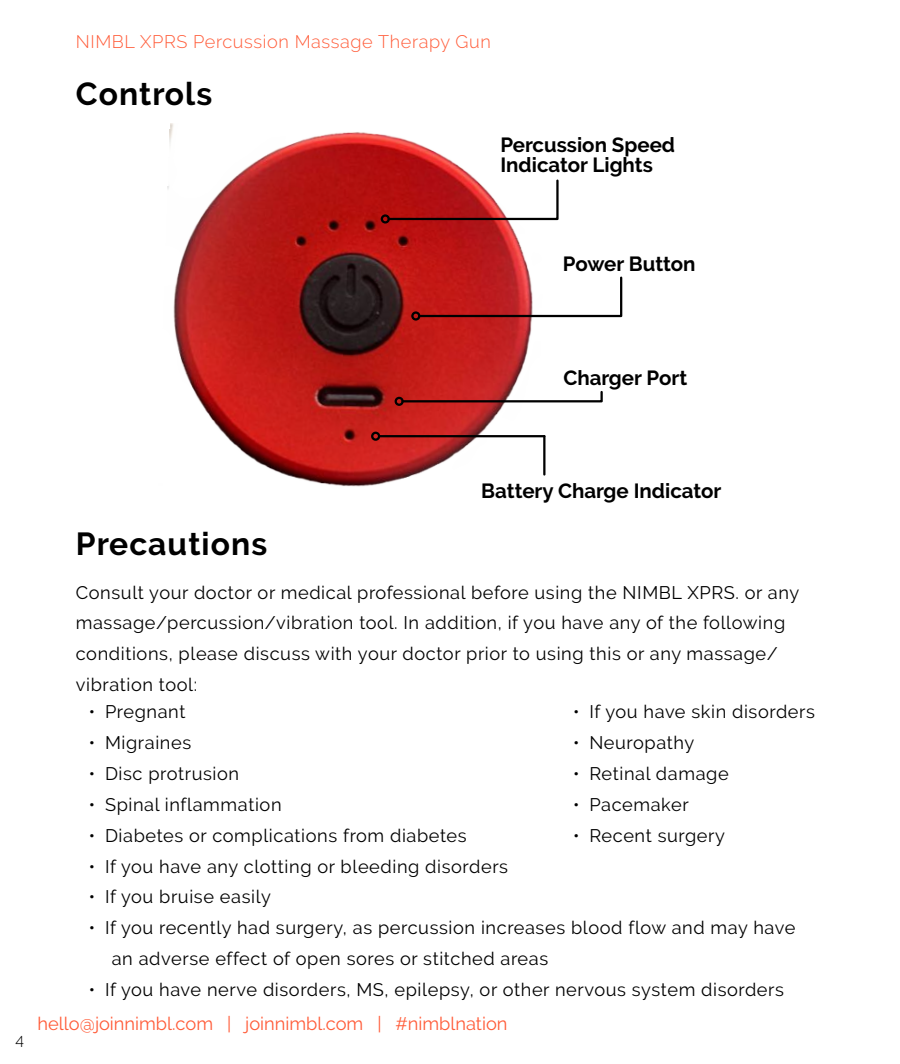
<style>
.page{position:relative;width:900px;height:1064px;background:#fff}
.page>*{position:absolute;margin:0;border:0;box-sizing:border-box;transform-origin:0 0}
.t1{font:700 31.75px "Raleway";letter-spacing:.035em;color:#000}
.t2{font:700 20.5px/20.5px "Raleway";color:#000}
.t3{font:18.25px/30.8px "Raleway";letter-spacing:.035em;color:#000}
.t4{font:18.25px "Raleway";color:#ff5c39}
.t5{font:300 18.25px "Raleway";letter-spacing:.035em;color:#ff5c39}
.t6{font:300 16px "Raleway";color:#000}
</style>
<div class="page">
<img style="left:167px;top:123px;width:379px;height:364px">
<div style="left:395px;top:397px;width:9px;height:9px;border:2px solid #000;border-radius:50%"></div>
<svg style="left:400px;top:390px;width:203px;height:14px"></svg>
<div style="left:411px;top:311px;width:9px;height:10px;border:2px solid #000;border-radius:50%"></div>
<svg style="left:417px;top:275px;width:206px;height:43px"></svg>
<div style="left:381px;top:214px;width:9px;height:10px;border:2px solid #000;border-radius:50%"></div>
<svg style="left:386px;top:178px;width:173px;height:43px"></svg>
<div style="left:371px;top:432px;width:9px;height:9px;border:2px solid #000;border-radius:50%"></div>
<hr style="left:379px;top:435px;width:165px;height:2px;background:#000">
<hr style="left:543px;top:436px;width:2px;height:38px;background:#000">
<p class="t5" style="left:76px;top:31px;width:417px">NIMBL XPRS Percussion Massage Therapy Gun</p>
<h1 class="t1" style="left:76px;top:75px;width:138px">Controls</h1>
<p class="t2" style="left:500px;top:134px;width:176px">Percussion Speed<br>Indicator Lights</p>
<p class="t2" style="left:563px;top:253px;width:134px">Power Button</p>
<p class="t2" style="left:563px;top:368px;width:125px">Charger Port</p>
<p class="t6" style="left:15px;top:1030px;width:10px">4</p>
<h1 class="t1" style="left:76px;top:525px;width:193px">Precautions</h1>
<p class="t2" style="left:481px;top:480px;width:242px">Battery Charge Indicator</p>
<p class="t3" style="left:76px;top:577px;width:725px">Consult your doctor or medical professional before using the NIMBL XPRS. or any massage/percussion/vibration tool. In addition, if you have any of the following conditions, please discuss with your doctor prior to using this or any massage/ vibration tool:</p>
<p class="t3" style="left:573px;top:696px;width:243px">• If you have skin disorders</p>
<p class="t3" style="left:573px;top:727px;width:122px">• Neuropathy</p>
<p class="t3" style="left:573px;top:758px;width:157px">• Retinal damage</p>
<p class="t3" style="left:573px;top:789px;width:117px">• Pacemaker</p>
<p class="t3" style="left:573px;top:820px;width:153px">• Recent surgery</p>
<p class="t3" style="left:89px;top:696px;width:98px">• Pregnant</p>
<p class="t3" style="left:89px;top:727px;width:104px">• Migraines</p>
<p class="t3" style="left:89px;top:758px;width:152px">• Disc protrusion</p>
<p class="t3" style="left:89px;top:789px;width:194px">• Spinal inflammation</p>
<p class="t3" style="left:89px;top:820px;width:379px">• Diabetes or complications from diabetes</p>
<p class="t3" style="left:89px;top:851px;width:421px">• If you have any clotting or bleeding disorders</p>
<p class="t3" style="left:89px;top:881px;width:184px">• If you bruise easily</p>
<p class="t3" style="left:112px;top:912px;width:685px;text-indent:-23px">• If you recently had surgery, as percussion increases blood flow and may have an adverse effect of open sores or stitched areas</p>
<p class="t3" style="left:89px;top:974px;width:697px">• If you have nerve disorders, MS, epilepsy, or other nervous system disorders</p>
<p class="t4" style="left:38px;top:1013px;width:471px">hello@joinnimbl.com | joinnimbl.com | #nimblnation</p>
</div>
